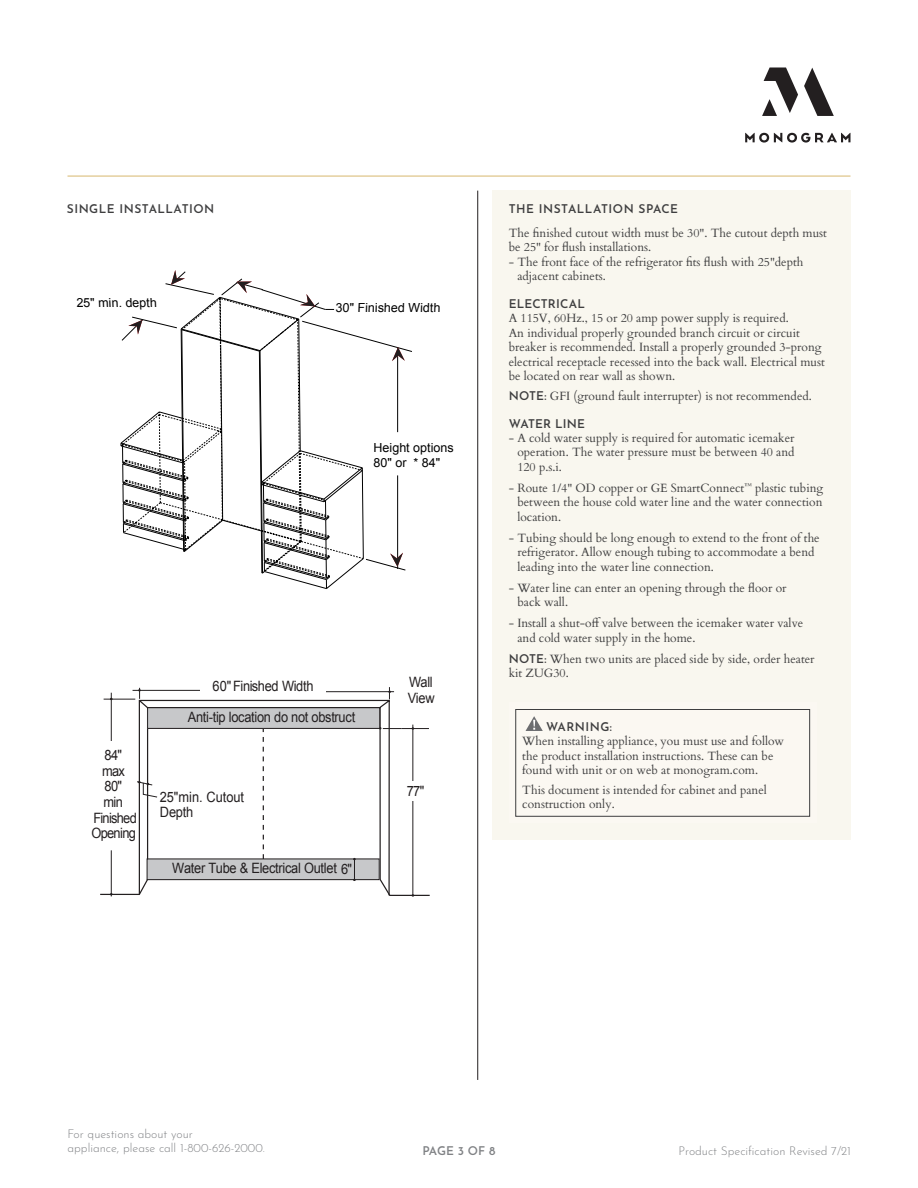
<style>
.page{position:relative;width:918px;height:1188px;background:#fff}
.page>*{position:absolute;margin:0;border:0;box-sizing:border-box;transform-origin:0 0}
.t1{font:14.25px/15.8px "Arial";letter-spacing:-.02em;color:#231f20;scale:.9 1}
.t2{font:14.25px/15.8px "Arial";letter-spacing:-.055em;color:#231f20;text-align:center;scale:.9 1}
.t3{font:14.25px/15.8px "Arial";color:#231f20;scale:.9 1}
.t4{font:12.6px/15px "Arial";color:#000}
.BODY_COPY{font:12px/14.4px "Cardo";color:#3e3e3f}
.Created_Revised{font:300 12px/14.4px "Josefin Sans";color:#808285}
.NOTES_HEADER{font:600 12px "Josefin Sans";letter-spacing:.04em;color:#3e3e3f}
.BODY_COPY-2{font:600 12px "Josefin Sans";color:#3e3e3f}
.Created_Revised-2{font:600 12px "Josefin Sans";letter-spacing:-.015em;color:#808285}
.s1{font-family:"Josefin Sans";font-weight:600}
</style>
<div class="page">
<div style="left:492px;top:191px;width:358px;height:649px;background:#f9f7ef"></div>
<hr style="left:477px;top:191px;width:1px;height:889px;background:#231f20">
<hr style="left:68px;top:176px;width:782px;height:1px;background:#dcbf7e">
<svg style="left:745px;top:68px;width:105px;height:75px"></svg>
<svg style="left:526px;top:716px;width:17px;height:15px"></svg>
<div style="left:516px;top:709px;width:294px;height:107px;border:1px solid #3e3e3f"></div>
<svg style="left:120px;top:270px;width:292px;height:319px"></svg>
<svg style="left:138px;top:699px;width:252px;height:9px"></svg>
<hr style="left:104px;top:699px;width:31px;height:1px;background:#231f20">
<hr style="left:133px;top:690px;width:87px;height:1px;background:#231f20">
<hr style="left:111px;top:693px;width:1px;height:91px;background:#231f20">
<hr style="left:322px;top:691px;width:72px;height:1px;background:#231f20">
<svg style="left:388px;top:687px;width:3px;height:12px"></svg>
<svg style="left:138px;top:688px;width:3px;height:11px"></svg>
<div style="left:201px;top:681px;width:125px;height:14px;background:#fff"></div>
<div style="left:147px;top:707px;width:233px;height:22px;border:1px solid #231f20"></div>
<svg style="left:100px;top:708px;width:330px;height:189px"></svg>
<p class="NOTES_HEADER" style="left:67px;top:198px;width:149px">SINGLE INSTALLATION</p>
<p class="t4" style="left:77px;top:295px;width:83px">25" min. depth</p>
<p class="t4" style="left:336px;top:300px;width:107px">30" Finished Width</p>
<p class="t4" style="left:374px;top:440px;width:82px">Height options<br>80" or * 84"</p>
<p class="t1" style="left:213px;top:678px;width:114px">60" Finished Width</p>
<p class="t1" style="left:408px;top:675px;width:31px">Wall<br>View</p>
<p class="t2" style="left:91px;top:747px;width:52px">84"<br>max<br>80"<br>min<br>Finished<br>Opening</p>
<p class="t1" style="left:188px;top:709px;width:188px">Anti-tip location do not obstruct</p>
<p class="t3" style="left:160px;top:789px;width:95px">25"min. Cutout<br>Depth</p>
<p class="t1" style="left:172px;top:860px;width:201px">Water Tube &amp; Electrical Outlet 6"</p>
<p class="t1" style="left:407px;top:783px;width:21px">77"</p>
<p class="NOTES_HEADER" style="left:509px;top:198px;width:171px">THE INSTALLATION SPACE</p>
<p class="BODY_COPY" style="left:509px;top:225px;width:320px">The finished cutout width must be 30". The cutout depth must be 25" for flush installations.</p>
<p class="BODY_COPY" style="left:517px;top:254px;width:288px;text-indent:-9px">- The front face of the refrigerator fits flush with 25"depth adjacent cabinets.</p>
<p class="BODY_COPY" style="left:509px;top:296px;width:318px"><span class="s1">ELECTRICAL<br></span>A 115V, 60Hz., 15 or 20 amp power supply is required.<br>An individual properly grounded branch circuit or circuit breaker is recommended. Install a properly grounded 3-prong electrical receptacle recessed into the back wall. Electrical must be located on rear wall as shown.</p>
<p class="BODY_COPY" style="left:509px;top:388px;width:305px"><span class="s1">NOTE:</span> GFI (ground fault interrupter) is not recommended.</p>
<p class="BODY_COPY-2" style="left:509px;top:413px;width:78px">WATER LINE</p>
<p class="BODY_COPY" style="left:517px;top:430px;width:279px;text-align:justify;text-indent:-9px">- A cold water supply is required for automatic icemaker operation. The water pressure must be between 40 and 120 p.s.i.</p>
<p class="BODY_COPY" style="left:517px;top:480px;width:307px;text-align:justify;text-indent:-9px">- Route 1/4" OD copper or GE SmartConnect<sup>™</sup> plastic tubing between the house cold water line and the water connection location.</p>
<p class="BODY_COPY" style="left:517px;top:530px;width:304px;text-indent:-9px">- Tubing should be long enough to extend to the front of the refrigerator. Allow enough tubing to accommodate a bend leading into the water line connection.</p>
<p class="BODY_COPY" style="left:517px;top:580px;width:271px;text-indent:-9px">- Water line can enter an opening through the floor or back wall.</p>
<p class="BODY_COPY" style="left:517px;top:616px;width:287px;text-indent:-9px">- Install a shut-off valve between the icemaker water valve and cold water supply in the home.</p>
<p class="BODY_COPY" style="left:509px;top:651px;width:307px"><span class="s1">NOTE:</span> When two units are placed side by side, order heater kit ZUG30.</p>
<p class="BODY_COPY" style="left:522px;top:719px;width:263px;text-indent:24px"><span class="s1">WARNING:<br></span>When installing appliance, you must use and follow the product installation instructions. These can be found with unit or on web at monogram.com.</p>
<p class="BODY_COPY" style="left:522px;top:782px;width:246px">This document is intended for cabinet and panel construction only.</p>
<p class="Created_Revised" style="left:68px;top:1125px;width:199px">For questions about your<br>appliance, please call 1-800-626-2000.</p>
<p class="Created_Revised-2" style="left:422px;top:1140px;width:75px">PAGE 3 OF 8</p>
<p class="Created_Revised" style="left:678px;top:1142px;width:174px">Product Specification Revised 7/21</p>
</div>
